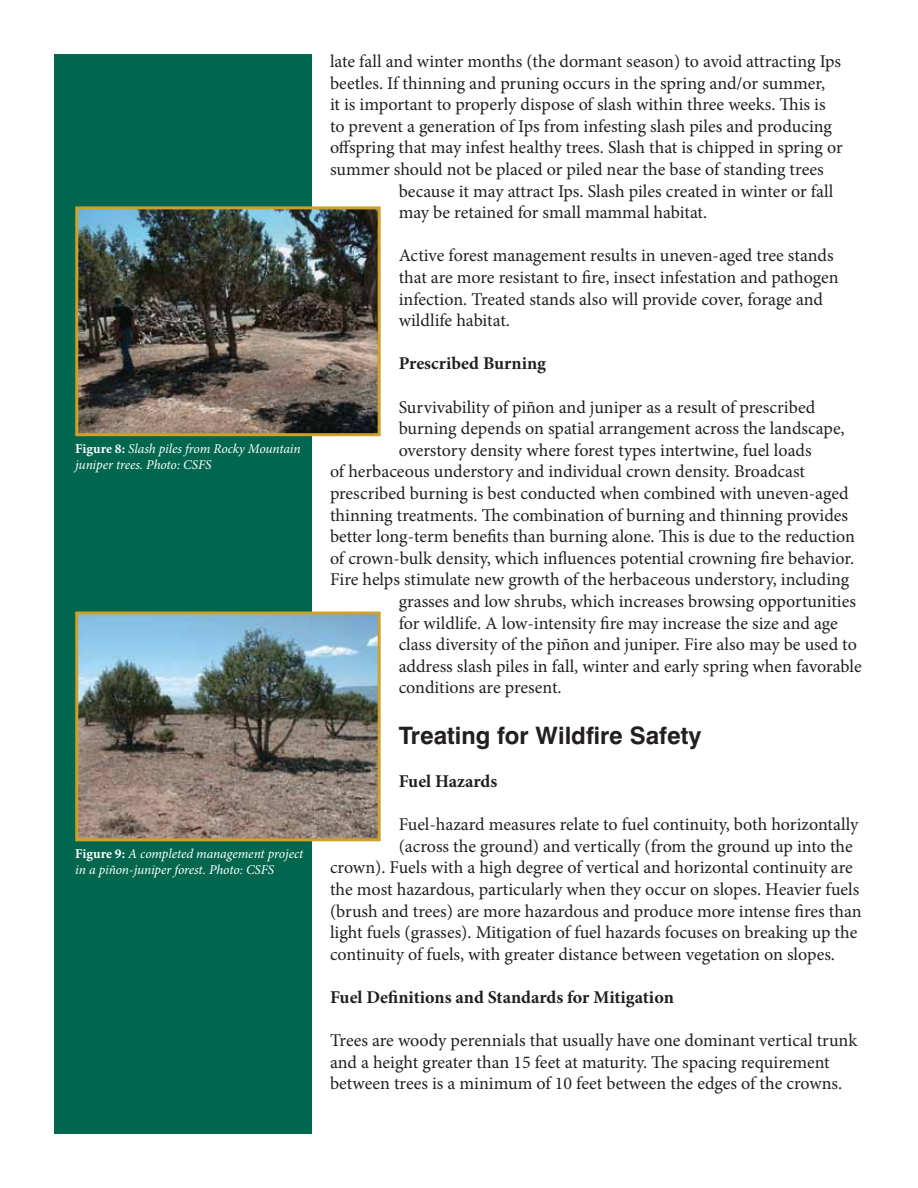
<style>
.page{position:relative;width:918px;height:1188px;background:#fff}
.page>*{position:absolute;margin:0;border:0;box-sizing:border-box;transform-origin:0 0}
.t1{font:700 24px "Swiss 721 BT";color:#231f20}
.t2{font:18px/21.6px "Minion Pro";color:#231f20}
.t3{font:700 18px "Minion Pro";color:#231f20}
.t4{font:italic 13.5px/16.2px "Minion Pro";letter-spacing:-.01em;color:#fff}
.s1{font-weight:700;font-style:normal}
</style>
<div class="page">
<div style="left:54px;top:54px;width:258px;height:1080px;background:#00674e"></div>
<img style="left:79px;top:616px;width:298px;height:221px">
<div style="left:75px;top:612px;width:306px;height:229px;border:3px solid #cea12b"></div>
<img style="left:79px;top:210px;width:298px;height:222px">
<div style="left:75px;top:206px;width:306px;height:230px;border:3px solid #cea12b"></div>
<p class="t4" style="left:75px;top:440px;width:227px"><span class="s1">Figure 8:</span> Slash piles from Rocky Mountain juniper trees. Photo: CSFS</p>
<p class="t4" style="left:75px;top:845px;width:230px"><span class="s1">Figure 9:</span> A completed management project in a piñon-juniper forest. Photo: CSFS</p>
<p class="t2" style="left:330px;top:51px;width:514px">late fall and winter months (the dormant season) to avoid attracting Ips beetles. If thinning and pruning occurs in the spring and/or summer,<br>it is important to properly dispose of slash within three weeks. This is to prevent a generation of Ips from infesting slash piles and producing offspring that may infest healthy trees. Slash that is chipped in spring or summer should not be placed or piled near the base of standing trees</p>
<p class="t2" style="left:399px;top:180px;width:436px">because it may attract Ips. Slash piles created in winter or fall may be retained for small mammal habitat.</p>
<p class="t2" style="left:399px;top:245px;width:441px">Active forest management results in uneven-aged tree stands that are more resistant to fire, insect infestation and pathogen infection. Treated stands also will provide cover, forage and wildlife habitat.</p>
<p class="t3" style="left:399px;top:351px;width:149px">Prescribed Burning</p>
<p class="t2" style="left:399px;top:396px;width:418px">Survivability of piñon and juniper as a result of prescribed</p>
<p class="t2" style="left:399px;top:418px;width:448px">burning depends on spatial arrangement across the landscape,</p>
<p class="t2" style="left:399px;top:439px;width:415px">overstory density where forest types intertwine, fuel loads</p>
<p class="t2" style="left:330px;top:461px;width:477px">of herbaceous understory and individual crown density. Broadcast</p>
<p class="t2" style="left:330px;top:483px;width:520px">prescribed burning is best conducted when combined with uneven-aged</p>
<p class="t2" style="left:330px;top:504px;width:520px">thinning treatments. The combination of burning and thinning provides</p>
<p class="t2" style="left:330px;top:526px;width:527px">better long-term benefits than burning alone. This is due to the reduction</p>
<p class="t2" style="left:330px;top:547px;width:526px">of crown-bulk density, which influences potential crowning fire behavior.</p>
<p class="t2" style="left:330px;top:569px;width:521px">Fire helps stimulate new growth of the herbaceous understory, including</p>
<p class="t2" style="left:399px;top:591px;width:459px">grasses and low shrubs, which increases browsing opportunities</p>
<p class="t2" style="left:399px;top:612px;width:441px">for wildlife. A low-intensity fire may increase the size and age</p>
<p class="t2" style="left:399px;top:634px;width:460px">class diversity of the piñon and juniper. Fire also may be used to</p>
<p class="t2" style="left:399px;top:655px;width:465px">address slash piles in fall, winter and early spring when favorable</p>
<p class="t2" style="left:399px;top:677px;width:164px">conditions are present.</p>
<h1 class="t1" style="left:399px;top:721px;width:304px">Treating for Wildfire Safety</h1>
<p class="t3" style="left:399px;top:769px;width:100px">Fuel Hazards</p>
<p class="t2" style="left:399px;top:814px;width:461px">Fuel-hazard measures relate to fuel continuity, both horizontally</p>
<p class="t2" style="left:399px;top:835px;width:456px">(across the ground) and vertically (from the ground up into the</p>
<p class="t2" style="left:330px;top:857px;width:524px">crown). Fuels with a high degree of vertical and horizontal continuity are</p>
<p class="t2" style="left:330px;top:879px;width:531px">the most hazardous, particularly when they occur on slopes. Heavier fuels</p>
<p class="t2" style="left:330px;top:900px;width:533px">(brush and trees) are more hazardous and produce more intense fires than</p>
<p class="t2" style="left:330px;top:922px;width:529px">light fuels (grasses). Mitigation of fuel hazards focuses on breaking up the</p>
<p class="t2" style="left:330px;top:943px;width:507px">continuity of fuels, with greater distance between vegetation on slopes.</p>
<p class="t3" style="left:330px;top:985px;width:345px">Fuel Definitions and Standards for Mitigation</p>
<p class="t2" style="left:330px;top:1030px;width:529px">Trees are woody perennials that usually have one dominant vertical trunk and a height greater than 15 feet at maturity. The spacing requirement between trees is a minimum of 10 feet between the edges of the crowns.</p>
</div>
